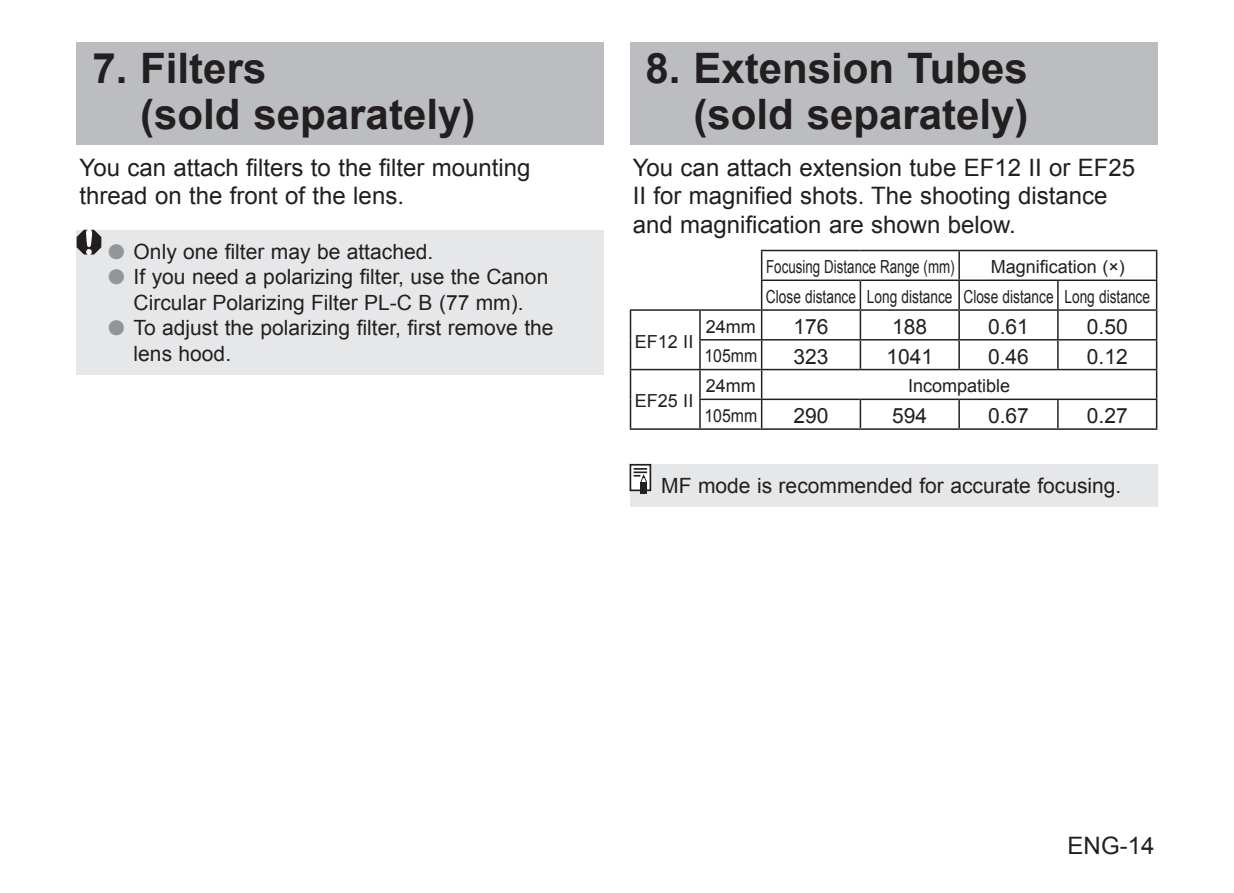
<style>
.page{position:relative;width:1234px;height:893px;background:#fff}
.page>*{position:absolute;margin:0;border:0;box-sizing:border-box;transform-origin:0 0}
.t1{font:700 42px/46.5px "Arial";color:#231f20}
.t2{font:24px/28.5px "Arial";color:#231f20}
.t3{font:21px/25.5px "Arial";color:#231f20;text-align:center}
.t4{font:18px/29.7px "Arial";color:#231f20}
.t5{font:18px "Arial";color:#231f20;scale:.74 1}
.t6{font:18px "Arial";color:#231f20;scale:.88 1}
.s1{color:#939598}
</style>
<div class="page">
<hr style="left:760px;top:250px;width:100px;height:1px;background:#231f20">
<hr style="left:760px;top:251px;width:2px;height:29px;background:#231f20">
<hr style="left:860px;top:250px;width:98px;height:1px;background:#231f20">
<hr style="left:958px;top:250px;width:99px;height:1px;background:#231f20">
<hr style="left:1057px;top:250px;width:100px;height:1px;background:#231f20">
<hr style="left:1155px;top:251px;width:2px;height:29px;background:#231f20">
<hr style="left:760px;top:280px;width:100px;height:1px;background:#231f20">
<hr style="left:760px;top:281px;width:2px;height:28px;background:#231f20">
<hr style="left:860px;top:280px;width:98px;height:1px;background:#231f20">
<hr style="left:859px;top:281px;width:2px;height:28px;background:#231f20">
<hr style="left:958px;top:280px;width:99px;height:1px;background:#231f20">
<hr style="left:1057px;top:280px;width:100px;height:1px;background:#231f20">
<hr style="left:1056px;top:281px;width:2px;height:28px;background:#231f20">
<hr style="left:1155px;top:281px;width:2px;height:28px;background:#231f20">
<hr style="left:629px;top:309px;width:70px;height:2px;background:#231f20">
<hr style="left:629px;top:311px;width:2px;height:29px;background:#231f20">
<hr style="left:699px;top:309px;width:61px;height:2px;background:#231f20">
<hr style="left:629px;top:340px;width:2px;height:29px;background:#231f20">
<hr style="left:699px;top:339px;width:61px;height:2px;background:#231f20">
<hr style="left:629px;top:369px;width:70px;height:1px;background:#231f20">
<hr style="left:629px;top:370px;width:2px;height:29px;background:#231f20">
<hr style="left:699px;top:369px;width:61px;height:1px;background:#231f20">
<hr style="left:760px;top:370px;width:2px;height:29px;background:#231f20">
<hr style="left:1155px;top:370px;width:2px;height:29px;background:#231f20">
<hr style="left:629px;top:399px;width:2px;height:29px;background:#231f20">
<hr style="left:699px;top:399px;width:61px;height:1px;background:#231f20">
<svg style="left:699px;top:311px;width:1px;height:117px"></svg>
<hr style="left:629px;top:428px;width:70px;height:2px;background:#231f20">
<hr style="left:699px;top:428px;width:61px;height:2px;background:#231f20">
<hr style="left:760px;top:309px;width:100px;height:2px;background:#231f20">
<hr style="left:860px;top:309px;width:98px;height:2px;background:#231f20">
<hr style="left:859px;top:311px;width:2px;height:28px;background:#231f20">
<hr style="left:958px;top:309px;width:99px;height:2px;background:#231f20">
<hr style="left:1057px;top:309px;width:100px;height:2px;background:#231f20">
<hr style="left:1056px;top:311px;width:2px;height:28px;background:#231f20">
<hr style="left:1155px;top:311px;width:2px;height:28px;background:#231f20">
<hr style="left:760px;top:339px;width:100px;height:2px;background:#231f20">
<hr style="left:860px;top:339px;width:98px;height:2px;background:#231f20">
<hr style="left:859px;top:341px;width:2px;height:28px;background:#231f20">
<hr style="left:958px;top:339px;width:99px;height:2px;background:#231f20">
<svg style="left:958px;top:251px;width:1px;height:118px"></svg>
<hr style="left:1057px;top:339px;width:100px;height:2px;background:#231f20">
<hr style="left:1056px;top:341px;width:2px;height:28px;background:#231f20">
<hr style="left:1155px;top:341px;width:2px;height:28px;background:#231f20">
<hr style="left:760px;top:369px;width:100px;height:1px;background:#231f20">
<hr style="left:860px;top:369px;width:98px;height:1px;background:#231f20">
<hr style="left:958px;top:369px;width:99px;height:1px;background:#231f20">
<hr style="left:1057px;top:369px;width:100px;height:1px;background:#231f20">
<hr style="left:760px;top:399px;width:100px;height:1px;background:#231f20">
<hr style="left:860px;top:399px;width:98px;height:1px;background:#231f20">
<hr style="left:859px;top:400px;width:2px;height:28px;background:#231f20">
<hr style="left:958px;top:399px;width:99px;height:1px;background:#231f20">
<svg style="left:958px;top:400px;width:1px;height:28px"></svg>
<hr style="left:1057px;top:399px;width:100px;height:1px;background:#231f20">
<hr style="left:1056px;top:400px;width:2px;height:28px;background:#231f20">
<hr style="left:1155px;top:400px;width:2px;height:28px;background:#231f20">
<hr style="left:760px;top:428px;width:100px;height:2px;background:#231f20">
<hr style="left:860px;top:428px;width:98px;height:2px;background:#231f20">
<hr style="left:958px;top:428px;width:99px;height:2px;background:#231f20">
<hr style="left:1057px;top:428px;width:100px;height:2px;background:#231f20">
<hr style="left:760px;top:311px;width:2px;height:28px;background:#231f20">
<hr style="left:760px;top:341px;width:2px;height:28px;background:#231f20">
<hr style="left:760px;top:400px;width:2px;height:28px;background:#231f20">
<div style="left:629px;top:464px;width:528px;height:42px;background:#e6e7e9"></div>
<div style="left:640px;top:482px;width:6px;height:12px;background:#231f20"></div>
<svg style="left:629px;top:464px;width:22px;height:28px"></svg>
<div style="left:77px;top:230px;width:527px;height:144px;background:#e6e7e9"></div>
<svg style="left:77px;top:230px;width:24px;height:24px"></svg>
<div style="left:77px;top:43px;width:527px;height:102px;background:#bcbdc0"></div>
<div style="left:629px;top:43px;width:528px;height:102px;background:#bcbdc0"></div>
<h1 class="t1" style="left:140px;top:46px;width:336px;text-indent:-48px">7. Filters<br>(sold separately)</h1>
<h1 class="t1" style="left:645px;top:46px;width:384px;text-align:right">8. Extension Tubes (sold separately)</h1>
<p class="t2" style="left:80px;top:153px;width:452px">You can attach filters to the filter mounting thread on the front of the lens.</p>
<p class="t3" style="left:108px;top:239px;width:326px"><span class="s1">●</span> Only one filter may be attached.</p>
<p class="t3" style="left:108px;top:264px;width:441px"><span class="s1">●</span> If you need a polarizing filter, use the Canon<br>Circular Polarizing Filter PL-C B (77 mm).</p>
<p class="t3" style="left:134px;top:315px;width:421px;text-align:left;text-indent:-26px"><span class="s1">●</span> To adjust the polarizing filter, first remove the lens hood.</p>
<p class="t2" style="left:632px;top:153px;width:504px">You can attach extension tube EF12 II or EF25<br>II for magnified shots. The shooting distance and magnification are shown below.</p>
<p class="t5" style="left:766px;top:255px;width:256px">Focusing Distance Range (mm)</p>
<p class="t4" style="left:765px;top:252px;width:385px;text-indent:225px">Magnification (×)<br>Close distance Long distance Close distance Long distance</p>
<p class="t4" style="left:634px;top:327px;width:60px">EF12 II</p>
<p class="t4" style="left:634px;top:386px;width:60px">EF25 II</p>
<p class="t4" style="left:705px;top:312px;width:52px">24mm</p>
<p class="t3" style="left:793px;top:314px;width:37px">176</p>
<p class="t3" style="left:892px;top:314px;width:37px">188</p>
<p class="t3" style="left:987px;top:314px;width:42px">0.61</p>
<p class="t3" style="left:1086px;top:314px;width:42px">0.50</p>
<p class="t6" style="left:704px;top:344px;width:62px">105mm</p>
<p class="t3" style="left:793px;top:344px;width:37px">323</p>
<p class="t3" style="left:886px;top:344px;width:48px">1041</p>
<p class="t3" style="left:987px;top:344px;width:42px">0.46</p>
<p class="t3" style="left:1086px;top:344px;width:42px">0.12</p>
<p class="t4" style="left:705px;top:371px;width:52px">24mm</p>
<p class="t4" style="left:907px;top:371px;width:104px">Incompatible</p>
<p class="t6" style="left:704px;top:404px;width:62px">105mm</p>
<p class="t3" style="left:793px;top:403px;width:37px">290</p>
<p class="t3" style="left:892px;top:403px;width:37px">594</p>
<p class="t3" style="left:987px;top:403px;width:42px">0.67</p>
<p class="t3" style="left:1086px;top:403px;width:42px">0.27</p>
<p class="t3" style="left:661px;top:473px;width:461px">MF mode is recommended for accurate focusing.</p>
<p class="t2" style="left:1067px;top:831px;width:88px">ENG-14</p>
</div>
